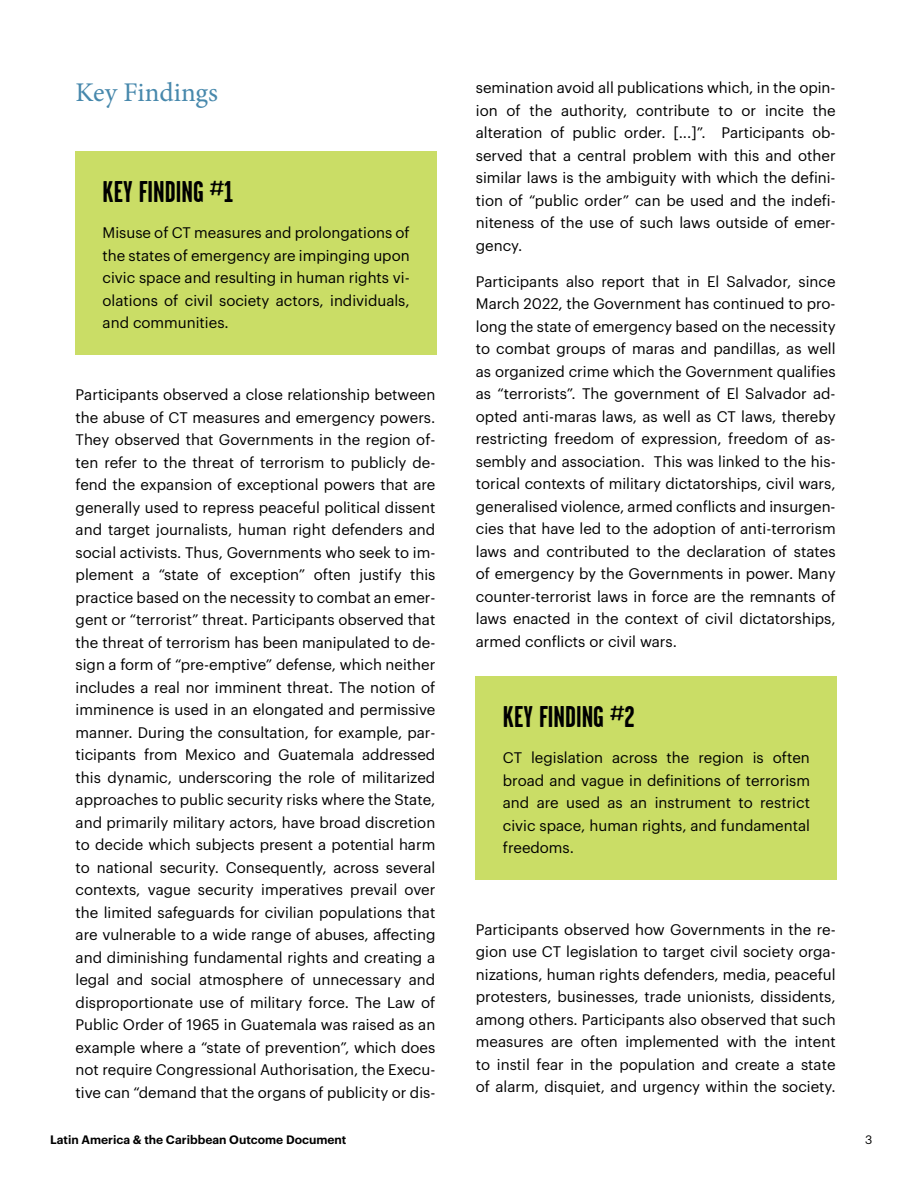
<style>
.page{position:relative;width:918px;height:1188px;background:#fff}
.page>*{position:absolute;margin:0;border:0;box-sizing:border-box;transform-origin:0 0}
.t1{font:700 30px "Garage Gothic";color:#000}
.t2{font:27px "Minion Pro";color:#4788ac}
.t3{font:15px/22.5px "Graphik";color:#000;text-align:justify}
.t4{font:600 15px "Graphik";color:#000}
.t5{font:600 12px "Graphik";color:#000}
.t6{font:12px "Graphik";color:#000}
</style>
<div class="page">
<div style="left:76px;top:151px;width:361px;height:204px;background:#cadd66"></div>
<div style="left:476px;top:676px;width:361px;height:204px;background:#cadd66"></div>
<h2 class="t2" style="left:76px;top:74px;width:144px">Key Findings</h2>
<h1 class="t1" style="left:103px;top:176px;width:132px">KEY FINDING #1</h1>
<p class="t3" style="left:103px;top:220px;width:309px">Misuse of CT measures and prolongations of the states of emergency are impinging upon civic space and resulting in human rights vi&shy;olations of civil society actors, individuals, and communities.</p>
<p class="t4" style="left:109px;top:226px;width:200px">sion-making and discourse.</p>
<p class="t3" style="left:76px;top:382px;width:361px">Participants observed a close relationship between the abuse of CT measures and emergency powers.<br>They observed that Governments in the region of&shy;ten refer to the threat of terrorism to publicly de&shy;fend the expansion of exceptional powers that are generally used to repress peaceful political dissent and target journalists, human right defenders and social activists. Thus, Governments who seek to im&shy;plement a “state of exception” often justify this practice based on the necessity to combat an emer&shy;gent or “terrorist” threat. Participants observed that the threat of terrorism has been manipulated to de&shy;sign a form of “pre-emptive” defense, which neither includes a real nor imminent threat. The notion of imminence is used in an elongated and permissive manner. During the consultation, for example, par&shy;ticipants from Mexico and Guatemala addressed this dynamic, underscoring the role of militarized approaches to public security risks where the State, and primarily military actors, have broad discretion to decide which subjects present a potential harm to national security. Consequently, across several contexts, vague security imperatives prevail over the limited safeguards for civilian populations that are vulnerable to a wide range of abuses, affecting and diminishing fundamental rights and creating a legal and social atmosphere of unnecessary and disproportionate use of military force. The Law of Public Order of 1965 in Guatemala was raised as an example where a “state of prevention”, which does not require Congressional Authorisation, the Execu&shy;tive can “demand that the organs of publicity or dis-</p>
<p class="t3" style="left:476px;top:75px;width:361px">semination avoid all publications which, in the opin&shy;ion of the authority, contribute to or incite the alteration of public order. [...]”. Participants ob&shy;served that a central problem with this and other similar laws is the ambiguity with which the defini&shy;tion of “public order” can be used and the indefi&shy;niteness of the use of such laws outside of emer&shy;gency.</p>
<p class="t3" style="left:476px;top:269px;width:361px">Participants also report that in El Salvador, since March 2022, the Government has continued to pro&shy;long the state of emergency based on the necessity to combat groups of maras and pandillas, as well as organized crime which the Government qualifies as “terrorists”. The government of El Salvador ad&shy;opted anti-maras laws, as well as CT laws, thereby restricting freedom of expression, freedom of as&shy;sembly and association. This was linked to the his&shy;torical contexts of military dictatorships, civil wars, generalised violence, armed conflicts and insurgen&shy;cies that have led to the adoption of anti-terrorism laws and contributed to the declaration of states of emergency by the Governments in power. Many counter-terrorist laws in force are the remnants of laws enacted in the context of civil dictatorships, armed conflicts or civil wars.</p>
<h1 class="t1" style="left:503px;top:701px;width:133px">KEY FINDING #2</h1>
<p class="t3" style="left:503px;top:745px;width:309px">CT legislation across the region is often broad and vague in definitions of terrorism and are used as an instrument to restrict civic space, human rights, and fundamental freedoms.</p>
<p class="t3" style="left:476px;top:917px;width:361px">Participants observed how Governments in the re&shy;gion use CT legislation to target civil society orga&shy;nizations, human rights defenders, media, peaceful protesters, businesses, trade unionists, dissidents, among others. Participants also observed that such measures are often implemented with the intent to instil fear in the population and create a state of alarm, disquiet, and urgency within the society.</p>
<p class="t5" style="left:50px;top:1130px;width:298px">Latin America &amp; the Caribbean Outcome Document</p>
<p class="t6" style="left:865px;top:1130px;width:9px">3</p>
</div>
